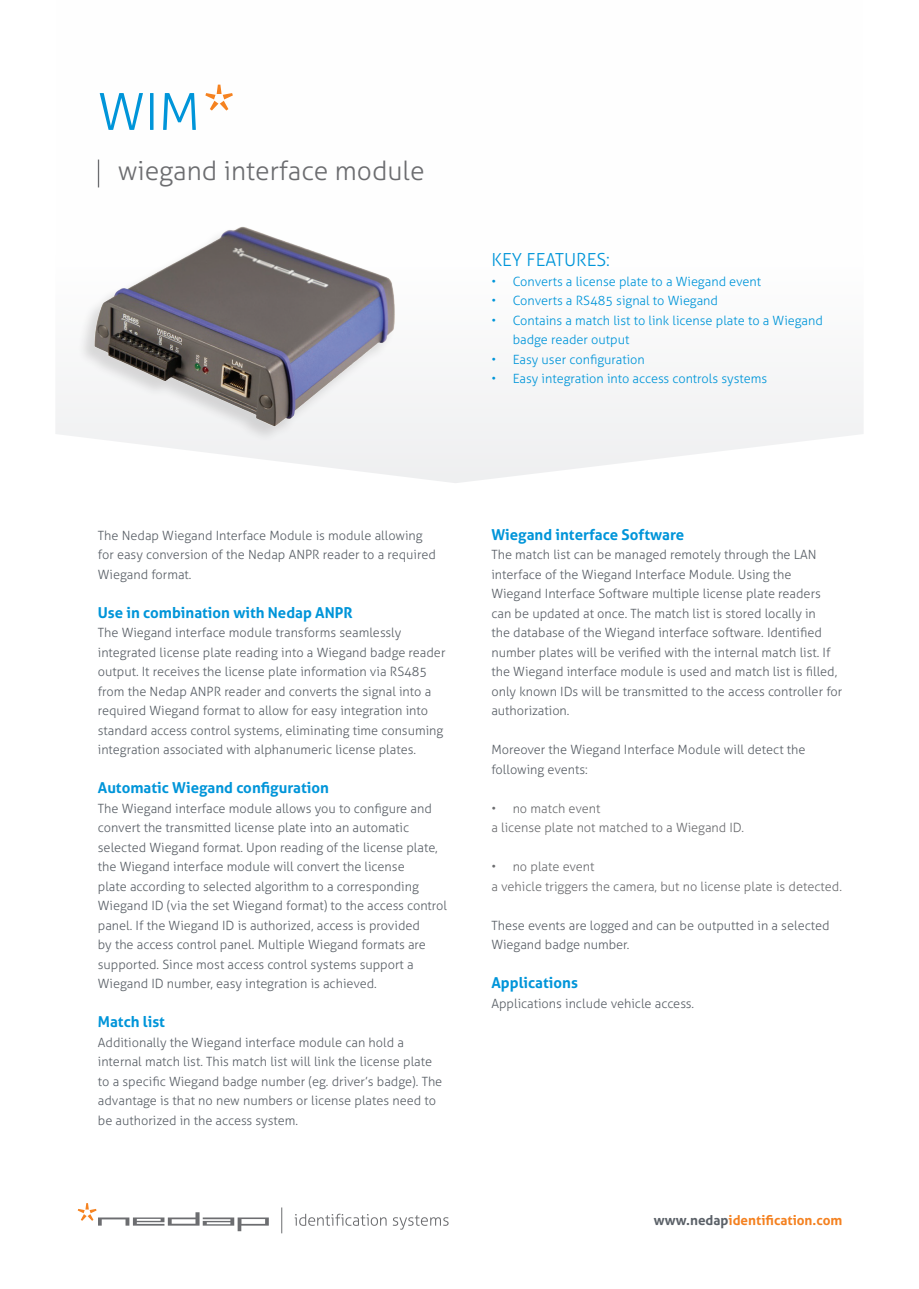
<style>
.page{position:relative;width:919px;height:1289px;background:#fff}
.page>*{position:absolute;margin:0;border:0;box-sizing:border-box;transform-origin:0 0}
.t1{font:300 51px "Aller";color:#0095d9}
.t2{font:300 26.4px "Aller";color:#6c6d70}
.t3{font:300 18px "Aller";color:#0095d9}
.t4{font:700 15px "Aller";color:#0095d9}
.t5{font:700 13.5px "Aller";color:#f48120}
.t6{font:300 12.75px/19.5px "Aller";color:#5b6168}
.t7{font:300 12.75px/19.5px "Aller";color:#0095d9}
.t8{font:300 12.75px "Aller";color:#6c6d70}
.s1{color:#5b6168}
</style>
<div class="page">
<svg style="left:56px;top:84px;width:807px;height:399px"></svg>
<svg style="left:77px;top:1203px;width:371px;height:31px"></svg>
<svg style="left:98px;top:159px;width:1px;height:28px"></svg>
<svg style="left:205px;top:85px;width:28px;height:25px"></svg>
<img style="left:69px;top:188px;width:353px;height:254px">
<p class="t1" style="left:98px;top:81px;width:104px">WIM</p>
<p class="t2" style="left:118px;top:155px;width:308px">wiegand interface module</p>
<p class="t3" style="left:491px;top:249px;width:120px">KEY FEATURES:</p>
<p class="t7" style="left:491px;top:272px;width:271px">• Converts a license plate to a Wiegand event</p>
<p class="t7" style="left:491px;top:291px;width:228px">• Converts a RS485 signal to Wiegand</p>
<p class="t7" style="left:512px;top:311px;width:312px;text-indent:-21px">• Contains a match list to link license plate to a Wiegand badge reader output</p>
<p class="t7" style="left:491px;top:350px;width:155px">• Easy user configuration</p>
<p class="t7" style="left:491px;top:369px;width:277px">• Easy integration into access controls systems</p>
<p class="t6" style="left:98px;top:525px;width:339px">The Nedap Wiegand Interface Module is module allowing for easy conversion of the Nedap ANPR reader to a required<br>Wiegand format.</p>
<p class="t4" style="left:98px;top:603px;width:256px">Use in combination with Nedap ANPR</p>
<p class="t6" style="left:98px;top:623px;width:349px">The Wiegand interface module transforms seamlessly integrated license plate reading into a Wiegand badge reader output. It receives the license plate information via RS485 from the Nedap ANPR reader and converts the signal into a required Wiegand format to allow for easy integration into standard access control systems, eliminating time consuming integration associated with alphanumeric license plates.</p>
<p class="t4" style="left:98px;top:778px;width:232px">Automatic Wiegand configuration</p>
<p class="t6" style="left:98px;top:798px;width:351px">The Wiegand interface module allows you to configure and convert the transmitted license plate into an automatic selected Wiegand format. Upon reading of the license plate, the Wiegand interface module will convert the license<br>plate according to selected algorithm to a corresponding Wiegand ID (via the set Wiegand format) to the access control panel. If the Wiegand ID is authorized, access is provided<br>by the access control panel. Multiple Wiegand formats are supported. Since most access control systems support a Wiegand ID number, easy integration is achieved.</p>
<p class="t4" style="left:98px;top:1012px;width:69px">Match list</p>
<p class="t6" style="left:98px;top:1032px;width:346px">Additionally the Wiegand interface module can hold a internal match list. This match list will link the license plate to a specific Wiegand badge number (eg. driver’s badge). The advantage is that no new numbers or license plates need to be authorized in the access system.</p>
<p class="t4" style="left:491px;top:525px;width:194px">Wiegand interface Software</p>
<p class="t6" style="left:491px;top:545px;width:352px">The match list can be managed remotely through the LAN interface of the Wiegand Interface Module. Using the Wiegand Interface Software multiple license plate readers can be updated at once. The match list is stored locally in<br>the database of the Wiegand interface software. Identified number plates will be verified with the internal match list. If the Wiegand interface module is used and match list is filled, only known IDs will be transmitted to the access controller for authorization.</p>
<p class="t6" style="left:491px;top:740px;width:315px">Moreover the Wiegand Interface Module will detect the following events:</p>
<p class="t8" style="left:491px;top:800px;width:111px">• no match event</p>
<p class="t8" style="left:491px;top:820px;width:254px">a license plate not matched to a Wiegand ID.</p>
<p class="t8" style="left:491px;top:859px;width:105px">• no plate event</p>
<p class="t8" style="left:491px;top:878px;width:352px">a vehicle triggers the camera, but no license plate is detected.</p>
<p class="t6" style="left:491px;top:915px;width:340px">These events are logged and can be outputted in a selected<br>Wiegand badge number.</p>
<p class="t4" style="left:491px;top:973px;width:88px">Applications</p>
<p class="t6" style="left:491px;top:993px;width:204px">Applications include vehicle access.</p>
<p class="t5" style="left:653px;top:1212px;width:190px"><span class="s1">www.nedap</span>identification.com</p>
</div>
